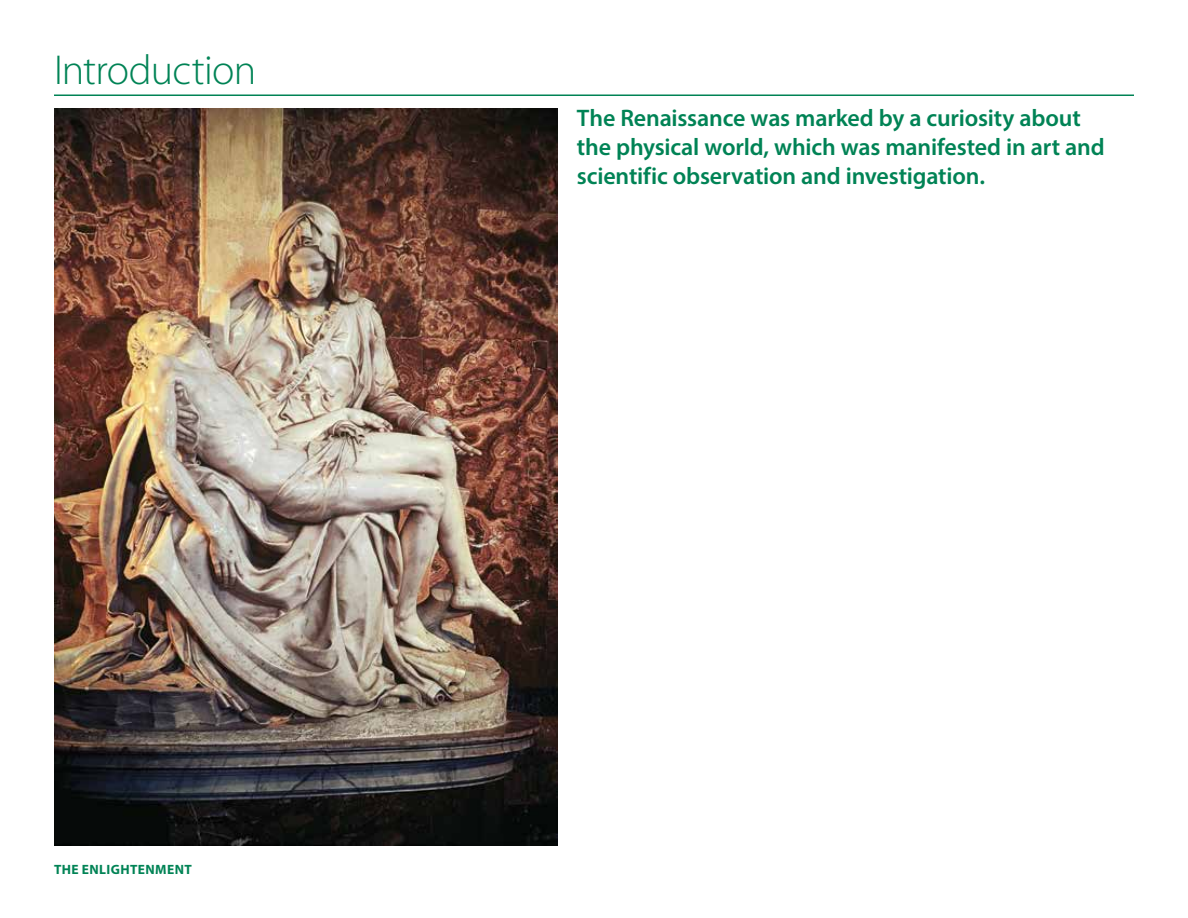
<style>
.page{position:relative;width:1188px;height:918px;background:#fff}
.page>*{position:absolute;margin:0;border:0;box-sizing:border-box;transform-origin:0 0}
.t1{font:300 42px "Myriad Pro";letter-spacing:-.015em;color:#008355}
.t2{font:600 24px/28.8px "Myriad Pro";letter-spacing:-.01em;color:#008355}
.t3{font:700 13.5px "Myriad Pro";letter-spacing:.035em;color:#008355}
</style>
<div class="page">
<hr style="left:54px;top:94px;width:1080px;height:2px;background:#008355">
<img style="left:54px;top:108px;width:503px;height:738px">
<h1 class="t1" style="left:54px;top:47px;width:204px">Introduction</h1>
<p class="t3" style="left:54px;top:861px;width:139px">THE ENLIGHTENMENT</p>
<p class="t2" style="left:577px;top:103px;width:529px">The Renaissance was marked by a curiosity about the physical world, which was manifested in art and scientific observation and investigation.</p>
</div>
